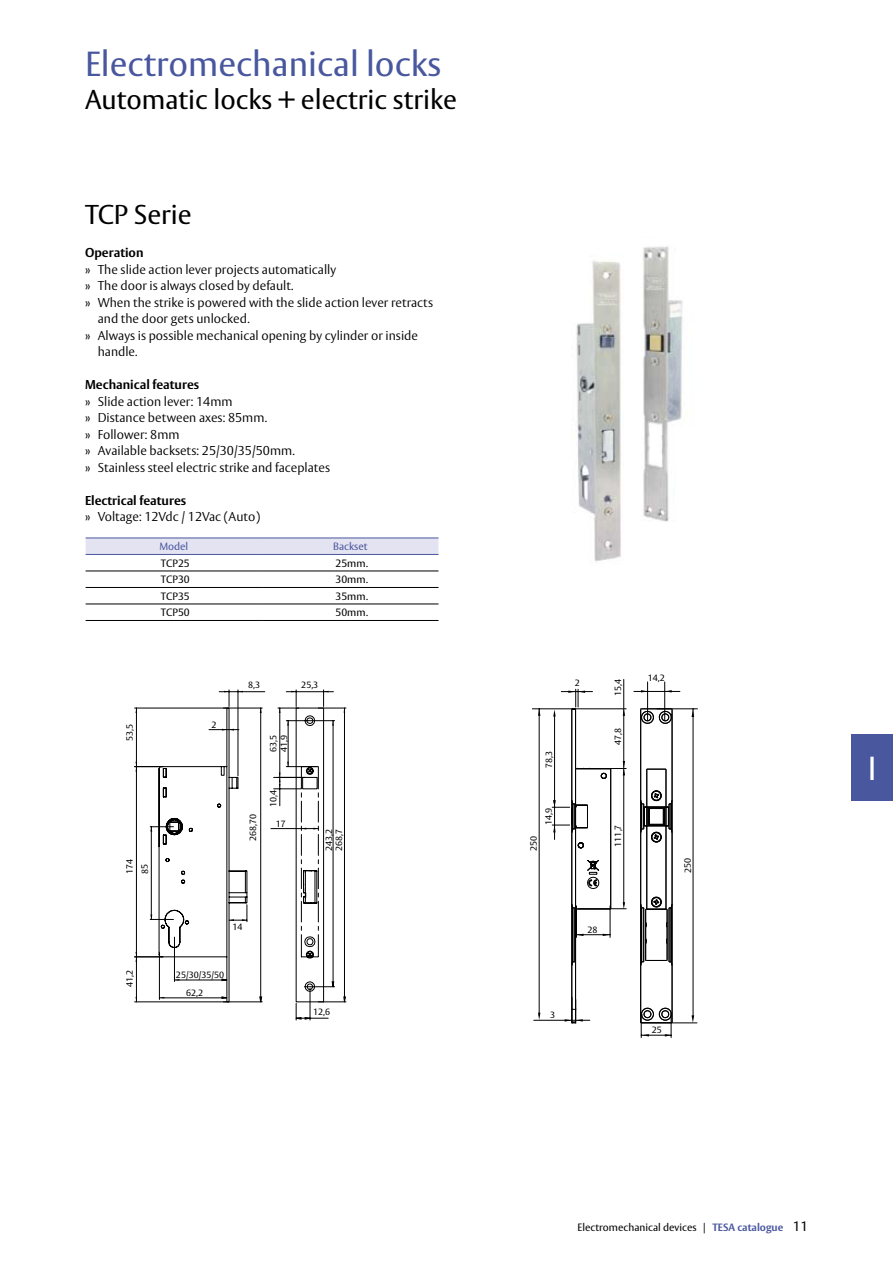
<style>
.page{position:relative;width:893px;height:1263px;background:#fff}
.page>*{position:absolute;margin:0;border:0;box-sizing:border-box;transform-origin:0 0}
.t1{font:34.5px "ASSA Vesta";color:#49579f}
.t2{font:33px "ASSA Vesta";color:#fff}
.t3{font:27px "ASSA Vesta";color:#000}
.t4{font:300 12.75px/16.5px "ASSA Vesta";color:#000}
.t5{font:700 12.75px "ASSA Vesta";color:#000}
.t6{font:10.5px "ASSA Vesta";color:#000}
.t7{font:10.5px "ASSA Vesta";color:#49579f}
.t8{font:9px/15px "ASSA Vesta";letter-spacing:-.005em;color:#000}
.s1{font-weight:700;color:#49579f}
.s2{font-size:13.5px}
</style>
<div class="page">
<div style="left:851px;top:735px;width:42px;height:66px;background:#49579f"></div>
<div style="left:86px;top:539px;width:352px;height:15px;background:#e4e3f1"></div>
<hr style="left:86px;top:571px;width:176px;height:1px;background:#000">
<hr style="left:262px;top:571px;width:176px;height:1px;background:#000">
<hr style="left:86px;top:587px;width:176px;height:1px;background:#000">
<hr style="left:86px;top:620px;width:176px;height:1px;background:#000">
<hr style="left:262px;top:620px;width:176px;height:1px;background:#000">
<hr style="left:86px;top:604px;width:176px;height:1px;background:#000">
<hr style="left:262px;top:587px;width:176px;height:1px;background:#000">
<hr style="left:262px;top:604px;width:176px;height:1px;background:#000">
<hr style="left:86px;top:538px;width:176px;height:1px;background:#49579f">
<hr style="left:262px;top:538px;width:176px;height:1px;background:#49579f">
<hr style="left:86px;top:554px;width:176px;height:1px;background:#49579f">
<hr style="left:262px;top:554px;width:176px;height:1px;background:#49579f">
<img style="left:576px;top:246px;width:107px;height:316px">
<svg style="left:135px;top:690px;width:211px;height:330px"></svg>
<hr style="left:159px;top:952px;width:1px;height:47px;background:#000">
<hr style="left:159px;top:997px;width:68px;height:1px;background:#000">
<hr style="left:623px;top:679px;width:1px;height:226px;background:#000">
<svg style="left:623px;top:761px;width:2px;height:14px"></svg>
<hr style="left:576px;top:906px;width:1px;height:31px;background:#000">
<hr style="left:610px;top:906px;width:1px;height:31px;background:#000">
<hr style="left:576px;top:934px;width:34px;height:1px;background:#000">
<hr style="left:561px;top:691px;width:31px;height:1px;background:#000">
<hr style="left:534px;top:1020px;width:56px;height:1px;background:#000">
<svg style="left:553px;top:709px;width:3px;height:7px"></svg>
<hr style="left:554px;top:713px;width:1px;height:126px;background:#000">
<svg style="left:691px;top:1015px;width:3px;height:7px"></svg>
<hr style="left:664px;top:682px;width:1px;height:38px;background:#000">
<hr style="left:647px;top:682px;width:1px;height:38px;background:#000">
<hr style="left:634px;top:691px;width:46px;height:1px;background:#000">
<hr style="left:539px;top:709px;width:1px;height:307px;background:#000">
<hr style="left:693px;top:709px;width:1px;height:307px;background:#000">
<svg style="left:640px;top:708px;width:33px;height:329px"></svg>
<svg style="left:568px;top:689px;width:17px;height:21px"></svg>
<hr style="left:571px;top:709px;width:1px;height:91px;background:#000">
<hr style="left:571px;top:965px;width:1px;height:57px;background:#000">
<hr style="left:571px;top:833px;width:1px;height:71px;background:#000">
<hr style="left:575px;top:709px;width:1px;height:313px;background:#000">
<svg style="left:565px;top:997px;width:18px;height:26px"></svg>
<hr style="left:572px;top:908px;width:1px;height:54px;background:#000">
<svg style="left:571px;top:903px;width:4px;height:5px"></svg>
<svg style="left:571px;top:961px;width:4px;height:5px"></svg>
<hr style="left:571px;top:908px;width:1px;height:54px;background:#000">
<hr style="left:576px;top:768px;width:35px;height:1px;background:#000">
<hr style="left:610px;top:769px;width:1px;height:140px;background:#000">
<hr style="left:576px;top:909px;width:35px;height:1px;background:#000">
<svg style="left:601px;top:773px;width:6px;height:6px"></svg>
<svg style="left:552px;top:800px;width:48px;height:90px"></svg>
<hr style="left:532px;top:708px;width:94px;height:1px;background:#000">
<hr style="left:578px;top:768px;width:48px;height:1px;background:#000">
<hr style="left:578px;top:908px;width:48px;height:1px;background:#000">
<hr style="left:657px;top:708px;width:41px;height:1px;background:#000">
<hr style="left:641px;top:1022px;width:56px;height:1px;background:#000">
<h1 class="t1" style="left:85px;top:43px;width:358px">Electromechanical locks</h1>
<h3 class="t3" style="left:85px;top:83px;width:373px">Automatic locks + electric strike</h3>
<h3 class="t3" style="left:85px;top:198px;width:108px">TCP Serie</h3>
<p class="t5" style="left:85px;top:245px;width:60px">Operation</p>
<p class="t4" style="left:85px;top:261px;width:253px">» The slide action lever projects automatically</p>
<p class="t4" style="left:85px;top:278px;width:210px">» The door is always closed by default.</p>
<p class="t4" style="left:85px;top:294px;width:350px">» When the strike is powered with the slide action lever retracts</p>
<p class="t4" style="left:98px;top:311px;width:153px">and the door gets unlocked.</p>
<p class="t4" style="left:85px;top:327px;width:334px">» Always is possible mechanical opening by cylinder or inside</p>
<p class="t4" style="left:98px;top:344px;width:41px">handle.</p>
<p class="t5" style="left:85px;top:377px;width:116px">Mechanical features</p>
<p class="t4" style="left:85px;top:393px;width:247px">» Slide action lever: 14mm<br>» Distance between axes: 85mm.<br>» Follower: 8mm<br>» Available backsets: 25/30/35/50mm.<br>» Stainless steel electric strike and faceplates</p>
<p class="t5" style="left:85px;top:492px;width:103px">Electrical features</p>
<p class="t4" style="left:85px;top:509px;width:177px">» Voltage: 12Vdc / 12Vac (Auto)</p>
<p class="t7" style="left:159px;top:540px;width:30px">Model</p>
<p class="t7" style="left:333px;top:540px;width:36px">Backset</p>
<p class="t6" style="left:161px;top:557px;width:30px">TCP25</p>
<p class="t6" style="left:336px;top:557px;width:34px">25mm.</p>
<p class="t6" style="left:161px;top:573px;width:30px">TCP30</p>
<p class="t6" style="left:336px;top:573px;width:34px">30mm.</p>
<p class="t6" style="left:161px;top:590px;width:30px">TCP35</p>
<p class="t6" style="left:336px;top:590px;width:34px">35mm.</p>
<p class="t6" style="left:161px;top:606px;width:30px">TCP50</p>
<p class="t6" style="left:336px;top:606px;width:34px">50mm.</p>
<p class="t8" style="left:123px;top:741px;width:19px;rotate:-90deg">53,5</p>
<p class="t8" style="left:123px;top:874px;width:17px;rotate:-90deg">174<br>85</p>
<p class="t8" style="left:123px;top:986px;width:19px;rotate:-90deg">41,2</p>
<p class="t8" style="left:211px;top:718px;width:7px">2</p>
<p class="t8" style="left:248px;top:678px;width:13px">8,3</p>
<p class="t8" style="left:301px;top:678px;width:19px">25,3</p>
<p class="t8" style="left:269px;top:752px;width:19px;line-height:10.6px;rotate:-90deg">63,5<br>41,9</p>
<p class="t8" style="left:246px;top:841px;width:29px;rotate:-90deg">268,70</p>
<p class="t8" style="left:266px;top:807px;width:19px;rotate:-90deg">10,4</p>
<p class="t8" style="left:276px;top:817px;width:12px">17</p>
<p class="t8" style="left:542px;top:768px;width:19px;rotate:-90deg">78,3</p>
<p class="t8" style="left:324px;top:851px;width:24px;line-height:10.1px;rotate:-90deg">243,2<br>268,7</p>
<p class="t8" style="left:526px;top:851px;width:17px;rotate:-90deg">250</p>
<p class="t8" style="left:542px;top:825px;width:19px;rotate:-90deg">14,9</p>
<p class="t8" style="left:575px;top:676px;width:7px">2</p>
<p class="t8" style="left:611px;top:696px;width:19px;rotate:-90deg">15,4</p>
<p class="t8" style="left:611px;top:745px;width:19px;rotate:-90deg">47,8</p>
<p class="t8" style="left:611px;top:846px;width:24px;rotate:-90deg">111,7</p>
<p class="t8" style="left:233px;top:920px;width:12px">14</p>
<p class="t8" style="left:176px;top:967px;width:50px">25/30/35/50</p>
<p class="t8" style="left:186px;top:986px;width:19px">62,2</p>
<p class="t8" style="left:313px;top:1004px;width:19px">12,6</p>
<p class="t8" style="left:550px;top:1007px;width:7px">3</p>
<p class="t8" style="left:588px;top:922px;width:12px">28</p>
<p class="t8" style="left:648px;top:671px;width:19px">14,2</p>
<p class="t8" style="left:681px;top:873px;width:17px;rotate:-90deg">250</p>
<p class="t8" style="left:652px;top:1023px;width:12px">25</p>
<h2 class="t2" style="left:868px;top:748px;width:10px">I</h2>
<p class="t6" style="left:577px;top:1221px;width:232px">Electromechanical devices | <span class="s1">TESA catalogue</span> <span class="s2">11</span></p>
</div>
